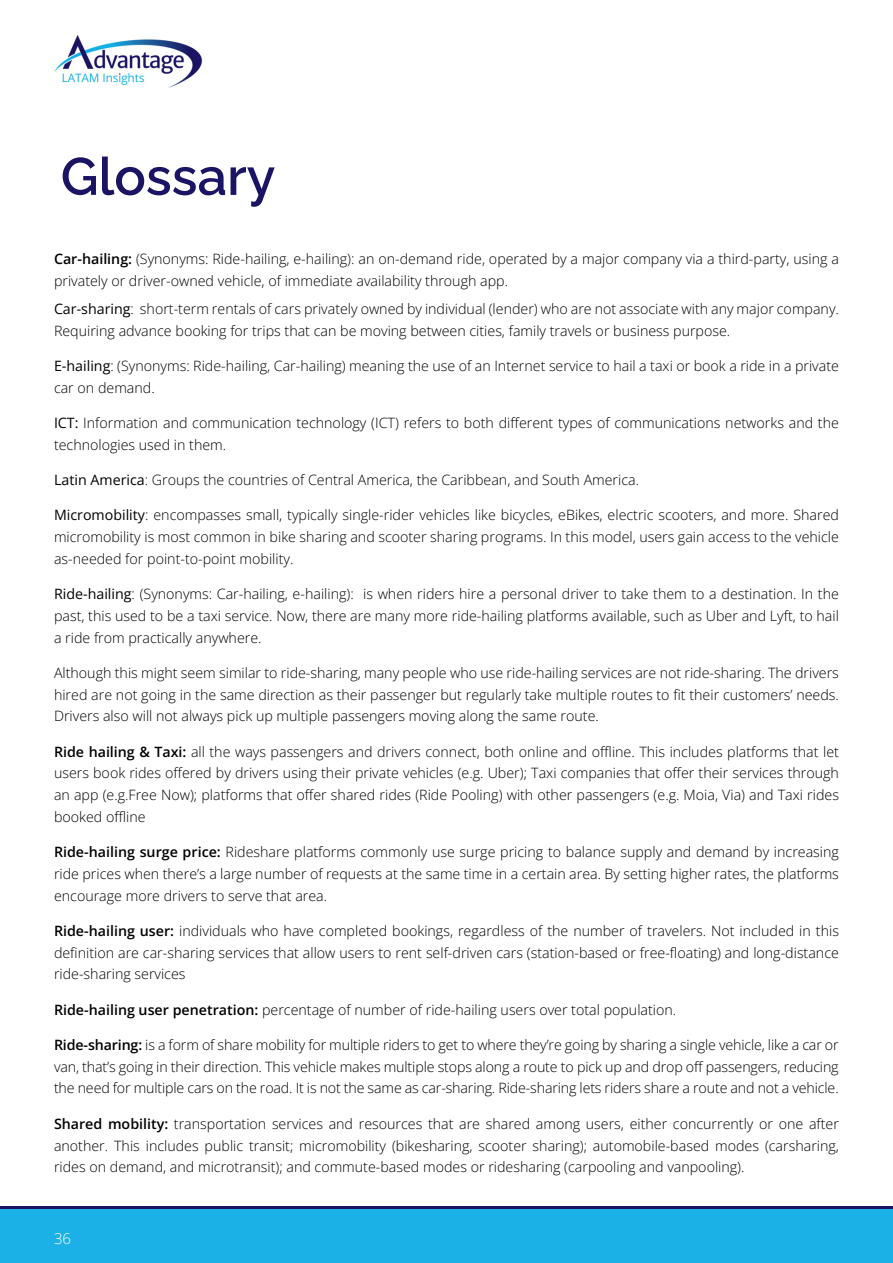
<style>
.page{position:relative;width:893px;height:1263px;background:#fff}
.page>*{position:absolute;margin:0;border:0;box-sizing:border-box;transform-origin:0 0}
.Heading_1{font:600 52.5px "Raleway";color:#1b1464}
.t1{font:300 15px "Open Sans";color:#fff}
.body{font:300 14.25px/21.8px "Open Sans";color:#000;text-align:justify}
.s1{font-weight:600}
.s2{font-weight:700}
</style>
<div class="page">
<div style="left:0;top:1209px;width:893px;height:54px;background:#1bb1e7"></div>
<hr style="left:0;top:1206px;width:893px;height:3px;background:#1b1464">
<img style="left:54px;top:35px;width:148px;height:53px">
<p class="Heading_1" style="left:61px;top:134px;width:216px">Glossary</p>
<p class="body" style="left:54px;top:247px;width:786px"><span class="s1">Car-hailing:</span> (Synonyms: Ride-hailing, e-hailing): an on-demand ride, operated by a major company via a third-party, using a privately or driver-owned vehicle, of immediate availability through app.</p>
<p class="body" style="left:54px;top:298px;width:786px"><span class="s2">Car-sharing</span>: short-term rentals of cars privately owned by individual (lender) who are not associate with any major company.<br>Requiring advance booking for trips that can be moving between cities, family travels or business purpose.</p>
<p class="body" style="left:54px;top:355px;width:786px"><span class="s2">E-hailing</span>: (Synonyms: Ride-hailing, Car-hailing) meaning the use of an Internet service to hail a taxi or book a ride in a private car on demand.</p>
<p class="body" style="left:54px;top:412px;width:786px"><span class="s2">ICT:</span> Information and communication technology (ICT) refers to both different types of communications networks and the technologies used in them.</p>
<p class="body" style="left:54px;top:469px;width:587px"><span class="s2">Latin America</span>: Groups the countries of Central America, the Caribbean, and South America.</p>
<p class="body" style="left:54px;top:504px;width:786px"><span class="s2">Micromobility</span>: encompasses small, typically single-rider vehicles like bicycles, eBikes, electric scooters, and more. Shared micromobility is most common in bike sharing and scooter sharing programs. In this model, users gain access to the vehicle as-needed for point-to-point mobility.</p>
<p class="body" style="left:54px;top:583px;width:786px"><span class="s2">Ride-hailing</span>: (Synonyms: Car-hailing, e-hailing): is when riders hire a personal driver to take them to a destination. In the past, this used to be a taxi service. Now, there are many more ride-hailing platforms available, such as Uber and Lyft, to hail a ride from practically anywhere.</p>
<p class="body" style="left:54px;top:661px;width:786px">Although this might seem similar to ride-sharing, many people who use ride-hailing services are not ride-sharing. The drivers hired are not going in the same direction as their passenger but regularly take multiple routes to fit their customers’ needs.<br>Drivers also will not always pick up multiple passengers moving along the same route.</p>
<p class="body" style="left:54px;top:740px;width:786px"><span class="s1">Ride hailing &amp; Taxi:</span> all the ways passengers and drivers connect, both online and offline. This includes platforms that let users book rides offered by drivers using their private vehicles (e.g. Uber); Taxi companies that offer their services through an app (e.g.Free Now); platforms that offer shared rides (Ride Pooling) with other passengers (e.g. Moia, Via) and Taxi rides booked offline</p>
<p class="body" style="left:54px;top:841px;width:786px"><span class="s1">Ride-hailing surge price:</span> Rideshare platforms commonly use surge pricing to balance supply and demand by increasing ride prices when there’s a large number of requests at the same time in a certain area. By setting higher rates, the platforms encourage more drivers to serve that area.</p>
<p class="body" style="left:54px;top:919px;width:786px"><span class="s1">Ride-hailing user:</span> individuals who have completed bookings, regardless of the number of travelers. Not included in this definition are car-sharing services that allow users to rent self-driven cars (station-based or free-floating) and long-distance ride-sharing services</p>
<p class="body" style="left:54px;top:998px;width:624px"><span class="s1">Ride-hailing user penetration:</span> percentage of number of ride-hailing users over total population.</p>
<p class="body" style="left:54px;top:1033px;width:786px"><span class="s1">Ride-sharing:</span> is a form of share mobility for multiple riders to get to where they’re going by sharing a single vehicle, like a car or van, that’s going in their direction. This vehicle makes multiple stops along a route to pick up and drop off passengers, reducing the need for multiple cars on the road. It is not the same as car-sharing. Ride-sharing lets riders share a route and not a vehicle.</p>
<p class="body" style="left:54px;top:1112px;width:786px"><span class="s1">Shared mobility:</span> transportation services and resources that are shared among users, either concurrently or one after another. This includes public transit; micromobility (bikesharing, scooter sharing); automobile-based modes (carsharing, rides on demand, and microtransit); and commute-based modes or ridesharing (carpooling and vanpooling).</p>
<p class="t1" style="left:54px;top:1228px;width:19px">36</p>
</div>
